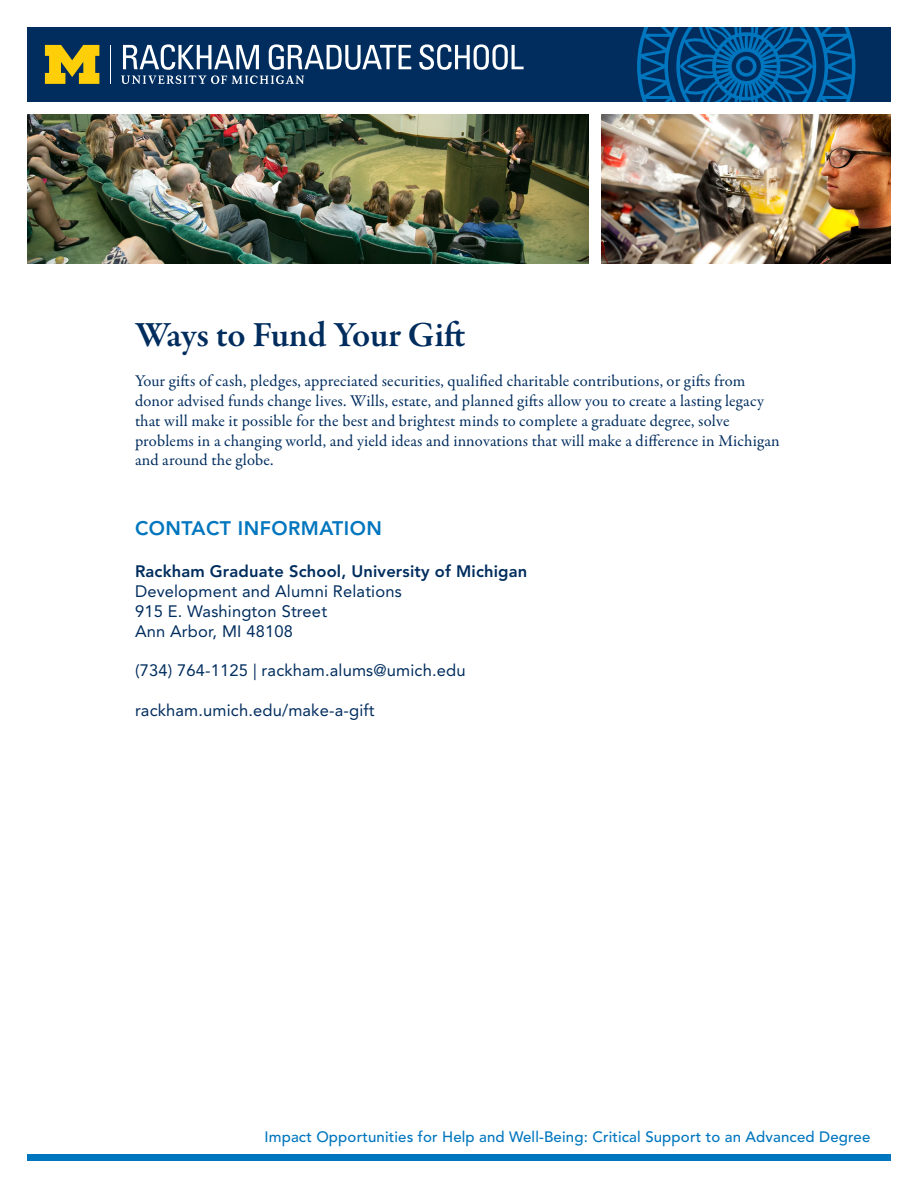
<style>
.page{position:relative;width:918px;height:1188px;background:#fff}
.page>*{position:absolute;margin:0;border:0;box-sizing:border-box;transform-origin:0 0}
.t1{font:600 36px "Garamond Premr Pro";letter-spacing:-.01em;color:#002d5e}
.t2{font:800 19.5px "Avenir LT Std";letter-spacing:.025em;color:#0076be}
.t3{font:16.5px/19.8px "Garamond Premr Pro";letter-spacing:.01em;color:#002d5e}
.t4{font:16.5px "Avenir LT Std";letter-spacing:.01em;color:#002d5e}
.t5{font:800 16.5px "Avenir LT Std";letter-spacing:.01em;color:#002d5e}
.t6{font:500 15px "Avenir LT Std";letter-spacing:.01em;color:#0076be}
</style>
<div class="page">
<div style="left:27px;top:1155px;width:864px;height:6px;background:#0076be"></div>
<div style="left:27px;top:27px;width:864px;height:75px;background:#002d5e"></div>
<svg style="left:419px;top:44px;width:105px;height:26px"></svg>
<hr style="left:110px;top:45px;width:1px;height:39px;background:#fff">
<svg style="left:45px;top:45px;width:54px;height:39px"></svg>
<svg style="left:121px;top:44px;width:290px;height:40px"></svg>
<svg style="left:637px;top:27px;width:218px;height:75px"></svg>
<img style="left:27px;top:114px;width:562px;height:150px">
<img style="left:602px;top:114px;width:289px;height:150px">
<p class="t1" style="left:135px;top:313px;width:332px">Ways to Fund Your Gift</p>
<p class="t3" style="left:135px;top:371px;width:646px">Your gifts of cash, pledges, appreciated securities, qualified charitable contributions, or gifts from donor advised funds change lives. Wills, estate, and planned gifts allow you to create a lasting legacy that will make it possible for the best and brightest minds to complete a graduate degree, solve problems in a changing world, and yield ideas and innovations that will make a difference in Michigan and around the globe.</p>
<p class="t2" style="left:135px;top:516px;width:249px">CONTACT INFORMATION</p>
<p class="t5" style="left:135px;top:562px;width:394px">Rackham Graduate School, University of Michigan</p>
<p class="t4" style="left:135px;top:582px;width:268px">Development and Alumni Relations</p>
<p class="t4" style="left:135px;top:602px;width:194px">915 E. Washington Street</p>
<p class="t4" style="left:135px;top:621px;width:160px">Ann Arbor, MI 48108</p>
<p class="t4" style="left:135px;top:661px;width:332px">(734) 764-1125 | rackham.alums@umich.edu</p>
<p class="t4" style="left:135px;top:701px;width:241px">rackham.umich.edu/make-a-gift</p>
<p class="t6" style="left:264px;top:1128px;width:608px">Impact Opportunities for Help and Well-Being: Critical Support to an Advanced Degree</p>
</div>
